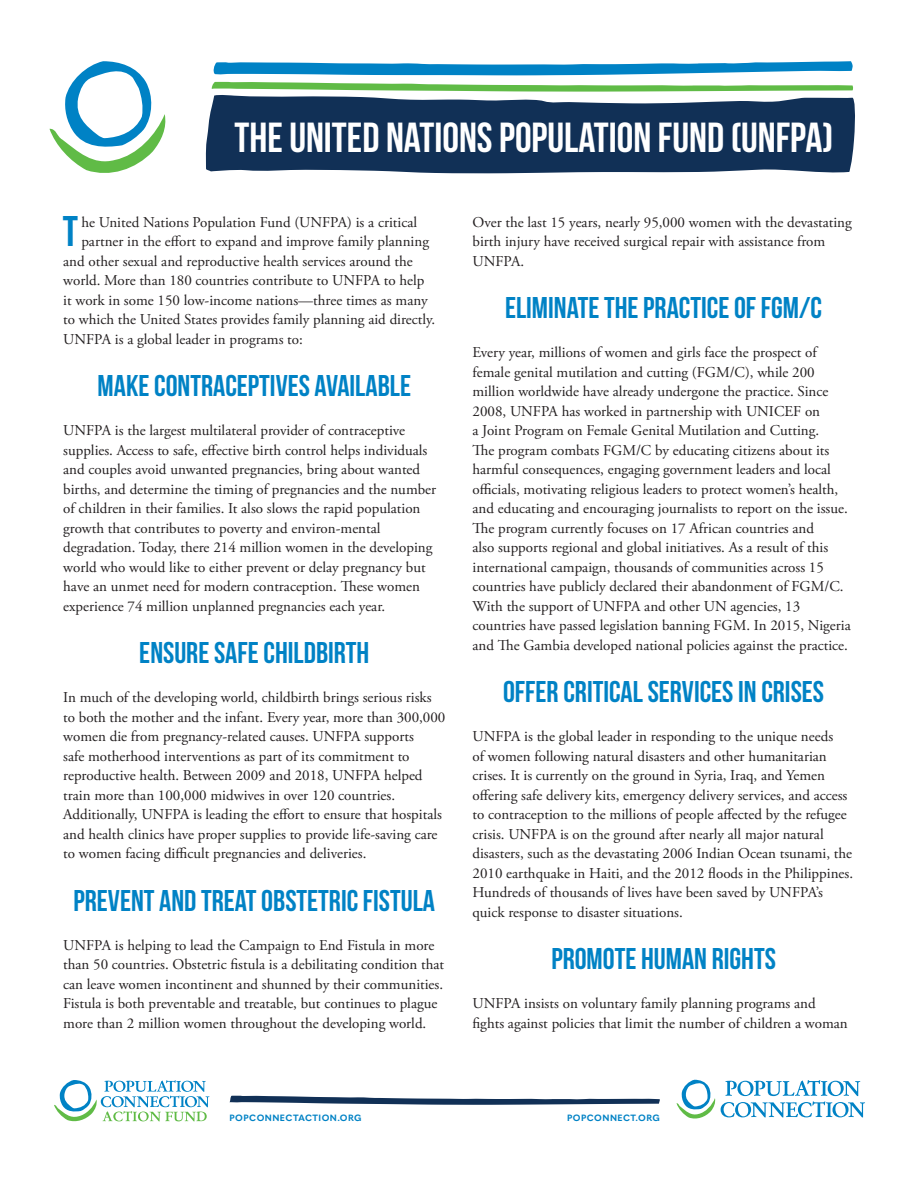
<style>
.page{position:relative;width:918px;height:1188px;background:#fff}
.page>*{position:absolute;margin:0;border:0;box-sizing:border-box;transform-origin:0 0}
.Body_Copy{font:42.9px "Bebas Neue";color:#0082c5}
.t1{font:42px "Bebas Neue";color:#fff}
.t2{font:30px "Bebas Neue";color:#0082c5}
.Body_Copy-2{font:15px/19.5px "Adobe Garamond Pro";color:#231f20}
.t3{font:700 9px "Quasimoda";letter-spacing:.05em;color:#0082c5}
</style>
<div class="page">
<svg style="left:50px;top:61px;width:116px;height:112px"></svg>
<svg style="left:205px;top:95px;width:650px;height:79px;background:#284466"></svg>
<svg style="left:213px;top:61px;width:640px;height:14px"></svg>
<svg style="left:211px;top:82px;width:642px;height:10px"></svg>
<svg style="left:230px;top:1096px;width:430px;height:9px"></svg>
<svg style="left:677px;top:1080px;width:188px;height:39px"></svg>
<svg style="left:54px;top:1080px;width:155px;height:42px"></svg>
<h1 class="t1" style="left:234px;top:114px;width:600px">THE UNITED NATIONS POPULATION FUND (UNFPA)</h1>
<p class="Body_Copy" style="left:63px;top:208px;width:17px">T</p>
<p class="Body_Copy-2" style="left:81px;top:213px;width:337px">he United Nations Population Fund (UNFPA) is a critical</p>
<p class="Body_Copy-2" style="left:81px;top:232px;width:349px">partner in the effort to expand and improve family planning</p>
<p class="Body_Copy-2" style="left:63px;top:252px;width:351px">and other sexual and reproductive health services around the</p>
<p class="Body_Copy-2" style="left:63px;top:271px;width:363px">world. More than 180 countries contribute to UNFPA to help</p>
<p class="Body_Copy-2" style="left:63px;top:291px;width:366px">it work in some 150 low-income nations—three times as many</p>
<p class="Body_Copy-2" style="left:63px;top:310px;width:374px">to which the United States provides family planning aid directly.</p>
<p class="Body_Copy-2" style="left:63px;top:330px;width:241px">UNFPA is a global leader in programs to:</p>
<h2 class="t2" style="left:98px;top:370px;width:315px">MAKE CONTRACEPTIVES AVAILABLE</h2>
<p class="Body_Copy-2" style="left:63px;top:421px;width:375px">UNFPA is the largest multilateral provider of contraceptive supplies. Access to safe, effective birth control helps individuals and couples avoid unwanted pregnancies, bring about wanted births, and determine the timing of pregnancies and the number of children in their families. It also slows the rapid population growth that contributes to poverty and environ-mental degradation. Today, there 214 million women in the developing world who would like to either prevent or delay pregnancy but have an unmet need for modern contraception. These women experience 74 million unplanned pregnancies each year.</p>
<h2 class="t2" style="left:139px;top:637px;width:232px">ENSURE SAFE CHILDBIRTH</h2>
<p class="Body_Copy-2" style="left:63px;top:688px;width:384px">In much of the developing world, childbirth brings serious risks to both the mother and the infant. Every year, more than 300,000 women die from pregnancy-related causes. UNFPA supports<br>safe motherhood interventions as part of its commitment to reproductive health. Between 2009 and 2018, UNFPA helped train more than 100,000 midwives in over 120 countries.<br>Additionally, UNFPA is leading the effort to ensure that hospitals and health clinics have proper supplies to provide life-saving care to women facing difficult pregnancies and deliveries.</p>
<h2 class="t2" style="left:74px;top:884px;width:363px">PREVENT AND TREAT OBSTETRIC FISTULA</h2>
<p class="Body_Copy-2" style="left:63px;top:936px;width:382px">UNFPA is helping to lead the Campaign to End Fistula in more than 50 countries. Obstetric fistula is a debilitating condition that can leave women incontinent and shunned by their communities.<br>Fistula is both preventable and treatable, but continues to plague more than 2 million women throughout the developing world.</p>
<p class="Body_Copy-2" style="left:472px;top:213px;width:381px">Over the last 15 years, nearly 95,000 women with the devastating birth injury have received surgical repair with assistance from<br>UNFPA.</p>
<h2 class="t2" style="left:505px;top:292px;width:319px">ELIMINATE THE PRACTICE OF FGM/C</h2>
<p class="Body_Copy-2" style="left:472px;top:343px;width:380px">Every year, millions of women and girls face the prospect of female genital mutilation and cutting (FGM/C), while 200 million worldwide have already undergone the practice. Since 2008, UNFPA has worked in partnership with UNICEF on<br>a Joint Program on Female Genital Mutilation and Cutting.<br>The program combats FGM/C by educating citizens about its harmful consequences, engaging government leaders and local officials, motivating religious leaders to protect women’s health, and educating and encouraging journalists to report on the issue.<br>The program currently focuses on 17 African countries and<br>also supports regional and global initiatives. As a result of this international campaign, thousands of communities across 15 countries have publicly declared their abandonment of FGM/C.<br>With the support of UNFPA and other UN agencies, 13 countries have passed legislation banning FGM. In 2015, Nigeria and The Gambia developed national policies against the practice.</p>
<h2 class="t2" style="left:503px;top:676px;width:323px">OFFER CRITICAL SERVICES IN CRISES</h2>
<p class="Body_Copy-2" style="left:472px;top:727px;width:382px">UNFPA is the global leader in responding to the unique needs<br>of women following natural disasters and other humanitarian crises. It is currently on the ground in Syria, Iraq, and Yemen offering safe delivery kits, emergency delivery services, and access to contraception to the millions of people affected by the refugee crisis. UNFPA is on the ground after nearly all major natural disasters, such as the devastating 2006 Indian Ocean tsunami, the 2010 earthquake in Haiti, and the 2012 floods in the Philippines.<br>Hundreds of thousands of lives have been saved by UNFPA’s quick response to disaster situations.</p>
<h2 class="t2" style="left:551px;top:943px;width:226px">PROMOTE HUMAN RIGHTS</h2>
<p class="Body_Copy-2" style="left:472px;top:994px;width:377px">UNFPA insists on voluntary family planning programs and fights against policies that limit the number of children a woman</p>
<p class="t3" style="left:230px;top:1111px;width:134px">POPCONNECTACTION.ORG</p>
<p class="t3" style="left:567px;top:1111px;width:94px">POPCONNECT.ORG</p>
</div>
